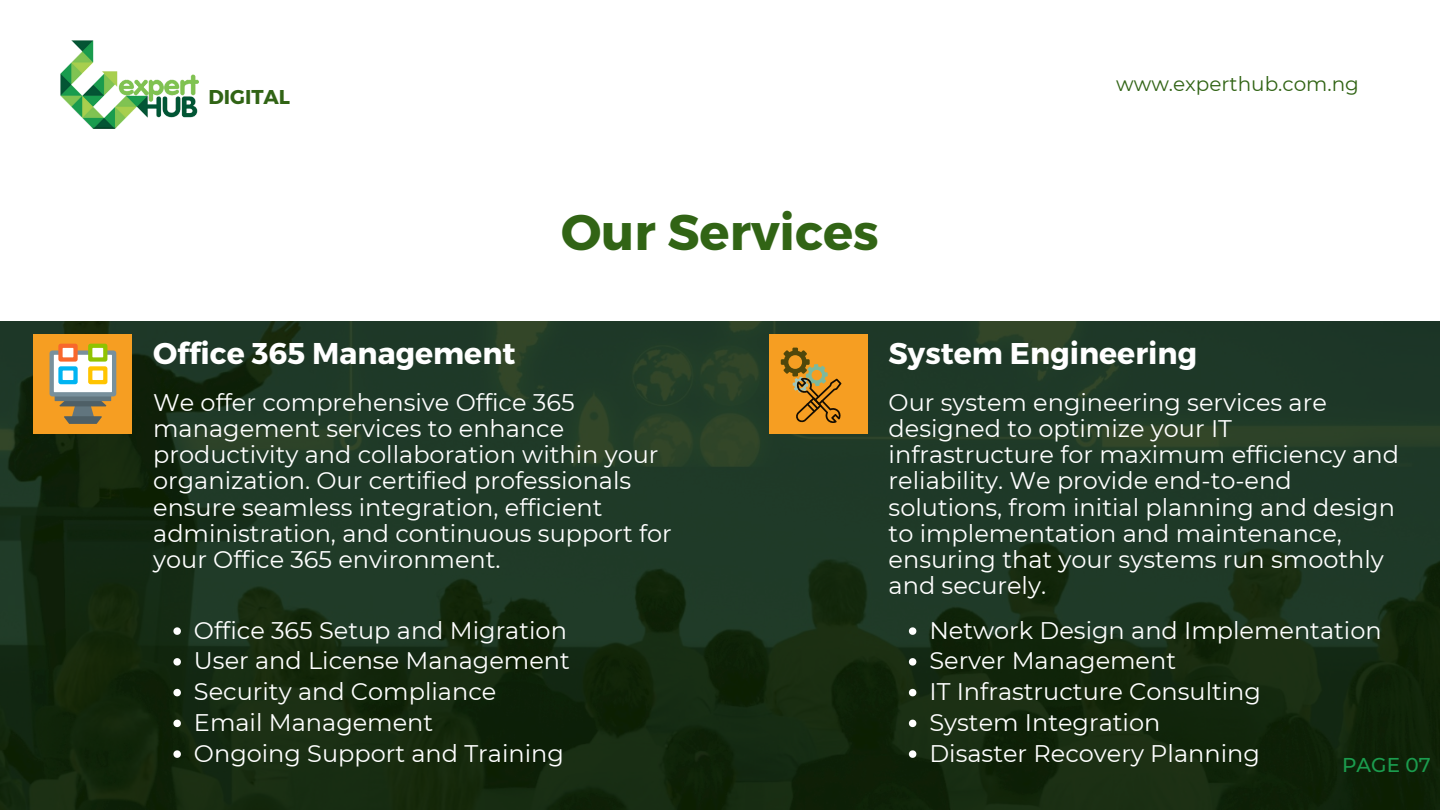
<style>
.page{position:relative;width:1440px;height:810px;background:#fff}
.page>*{position:absolute;margin:0;border:0;box-sizing:border-box;transform-origin:0 0}
.t1{font:700 50px "Montserrat";color:#316415}
.t2{font:700 30px "Montserrat";color:#fff}
.t3{font:24px/26.2px "Montserrat";color:#fff}
.t4{font:20px "Montserrat";color:#316415}
.t5{font:700 20px "Montserrat";color:#316415}
.t6{font:500 20px "Montserrat";color:#1b9c4e}
</style>
<div class="page">
<img style="left:0;top:321px;width:1440px;height:489px">
<div style="left:34px;top:334px;width:98px;height:99px;background:#f69e22"></div>
<svg style="left:55px;top:395px;width:56px;height:6px"></svg>
<div style="left:50px;top:350px;width:66px;height:46px;background:linear-gradient(to right,#8399a4,#8298a3);border-radius:3px"></div>
<div style="left:54px;top:355px;width:58px;height:37px;background:#fff"></div>
<svg style="left:59px;top:400px;width:47px;height:24px"></svg>
<svg style="left:88px;top:344px;width:19px;height:18px"></svg>
<div style="left:58px;top:366px;width:20px;height:18px;background:#00b4f2;border-radius:2px"></div>
<div style="left:88px;top:366px;width:19px;height:18px;background:#ffc400;border-radius:2px"></div>
<svg style="left:58px;top:344px;width:20px;height:18px"></svg>
<svg style="left:63px;top:348px;width:40px;height:32px"></svg>
<svg style="left:173px;top:627px;width:8px;height:8px"></svg>
<svg style="left:173px;top:658px;width:8px;height:8px"></svg>
<svg style="left:173px;top:689px;width:8px;height:7px"></svg>
<svg style="left:173px;top:720px;width:8px;height:7px"></svg>
<svg style="left:173px;top:750px;width:8px;height:8px"></svg>
<div style="left:769px;top:334px;width:99px;height:99px;background:#f69e22"></div>
<svg style="left:781px;top:348px;width:61px;height:75px"></svg>
<svg style="left:909px;top:627px;width:7px;height:8px"></svg>
<svg style="left:909px;top:658px;width:7px;height:8px"></svg>
<svg style="left:909px;top:689px;width:7px;height:7px"></svg>
<svg style="left:909px;top:720px;width:7px;height:7px"></svg>
<svg style="left:909px;top:750px;width:7px;height:8px"></svg>
<img style="left:60px;top:41px;width:139px;height:87px">
<p class="t5" style="left:208px;top:84px;width:83px">DIGITAL</p>
<p class="t4" style="left:1116px;top:72px;width:244px">www.experthub.com.ng</p>
<p class="t1" style="left:561px;top:199px;width:319px">Our Services</p>
<p class="t2" style="left:153px;top:334px;width:364px">Office 365 Management</p>
<p class="t3" style="left:153px;top:389px;width:520px">We offer comprehensive Office 365 management services to enhance productivity and collaboration within your organization. Our certified professionals ensure seamless integration, efficient administration, and continuous support for your Office 365 environment.</p>
<h1 class="t3" style="left:194px;top:617px;width:374px">Office 365 Setup and Migration</h1>
<p class="t3" style="left:194px;top:648px;width:377px">User and License Management</p>
<h2 class="t3" style="left:194px;top:678px;width:304px">Security and Compliance</h2>
<h3 class="t3" style="left:194px;top:709px;width:241px">Email Management</h3>
<p class="t3" style="left:194px;top:740px;width:371px">Ongoing Support and Training</p>
<h2 class="t2" style="left:889px;top:334px;width:310px">System Engineering</h2>
<p class="t3" style="left:889px;top:389px;width:512px">Our system engineering services are designed to optimize your IT infrastructure for maximum efficiency and reliability. We provide end-to-end solutions, from initial planning and design to implementation and maintenance, ensuring that your systems run smoothly and securely.</p>
<h3 class="t3" style="left:929px;top:617px;width:454px">Network Design and Implementation</h3>
<p class="t3" style="left:929px;top:648px;width:248px">Server Management</p>
<p class="t3" style="left:929px;top:678px;width:333px">IT Infrastructure Consulting</p>
<p class="t3" style="left:929px;top:709px;width:232px">System Integration</p>
<p class="t3" style="left:929px;top:740px;width:332px">Disaster Recovery Planning</p>
<p class="t6" style="left:1342px;top:752px;width:90px">PAGE 07</p>
</div>
